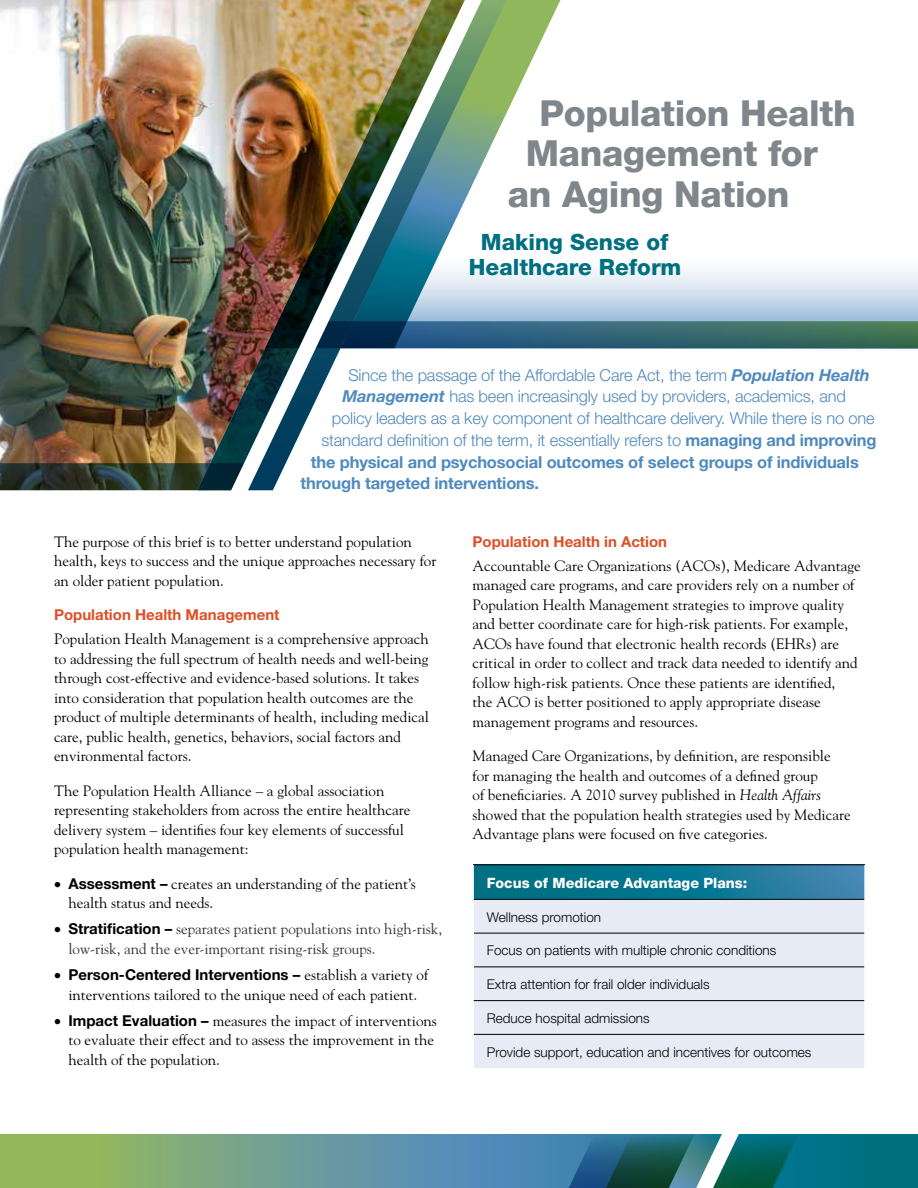
<style>
.page{position:relative;width:918px;height:1188px;background:#fff}
.page>*{position:absolute;margin:0;border:0;box-sizing:border-box;transform-origin:0 0}
.t1{font:800 36px "Helvetica Neue";letter-spacing:-.01em;color:#80878c}
.t2{font:800 22.5px/25.5px "Helvetica Neue";color:#006f80;text-align:center}
.t3{font:300 16.5px "Helvetica Neue";letter-spacing:-.01em;color:#4f8abe}
.t4{font:700 16.5px "Helvetica Neue";letter-spacing:-.01em;color:#4f8abe}
.t5{font:15px/19.5px "Goudy";color:#000}
.t6{font:15px/19.5px "Goudy";color:#333}
.t7{font:700 15px "Helvetica Neue";color:#dd4f26}
.t8{font:700 15px "Helvetica Neue";color:#000}
.t9{font:800 14.25px "Helvetica Neue";color:#fff}
.t10{font:300 13.5px "Helvetica Neue";color:#000}
.s1{font-weight:700;font-style:italic}
.s2{font-weight:700}
.s3{font-family:"Helvetica Neue";font-weight:700}
.s4{color:#000}
.s5{font-family:"Helvetica Neue";font-weight:700;color:#000}
.s6{font-family:"Goudy";font-weight:400}
.s7{font-style:italic}
</style>
<div class="page">
<svg style="left:0;top:1134px;width:918px;height:54px;background:#5c988d"></svg>
<img style="left:0;top:0;width:198px;height:307px">
<svg style="left:663px;top:269px;width:255px;height:38px"></svg>
<img style="left:0;top:307px;width:918px;height:183px">
<img style="left:198px;top:0;width:28px;height:490px">
<img style="left:226px;top:0;width:437px;height:491px">
<svg style="left:562px;top:1134px;width:236px;height:54px;background:#2b717c"></svg>
<svg style="left:474px;top:866px;width:391px;height:33px;background:#127793"></svg>
<div style="left:474px;top:900px;width:391px;height:168px;background:#e6ebf5"></div>
<hr style="left:474px;top:899px;width:391px;height:1px;background:#000">
<hr style="left:474px;top:933px;width:391px;height:1px;background:#000">
<hr style="left:474px;top:967px;width:391px;height:1px;background:#000">
<hr style="left:474px;top:1000px;width:391px;height:1px;background:#000">
<hr style="left:474px;top:1034px;width:391px;height:1px;background:#000">
<hr style="left:473px;top:865px;width:392px;height:1px;background:#000">
<hr style="left:473px;top:865px;width:1px;height:34px;background:#fff">
<h1 class="t1" style="left:539px;top:92px;width:318px">Population Health</h1>
<h1 class="t1" style="left:526px;top:132px;width:294px">Management for</h1>
<h1 class="t1" style="left:508px;top:173px;width:283px">an Aging Nation</h1>
<h2 class="t2" style="left:469px;top:229px;width:214px">Making Sense of<br>Healthcare Reform</h2>
<p class="t3" style="left:348px;top:365px;width:523px">Since the passage of the Affordable Care Act, the term <span class="s1">Population Health</span></p>
<p class="t3" style="left:342px;top:386px;width:505px"><span class="s1">Management</span> has been increasingly used by providers, academics, and</p>
<p class="t3" style="left:332px;top:408px;width:544px">policy leaders as a key component of healthcare delivery. While there is no one</p>
<p class="t3" style="left:321px;top:430px;width:557px">standard definition of the term, it essentially refers to <span class="s2">managing and improving</span></p>
<p class="t4" style="left:311px;top:452px;width:549px">the physical and psychosocial outcomes of select groups of individuals</p>
<p class="t4" style="left:300px;top:473px;width:240px">through targeted interventions.</p>
<p class="t5" style="left:54px;top:531px;width:384px">The purpose of this brief is to better understand population health, keys to success and the unique approaches necessary for an older patient population.</p>
<p class="t7" style="left:54px;top:606px;width:227px">Population Health Management</p>
<p class="t5" style="left:54px;top:629px;width:377px">Population Health Management is a comprehensive approach to addressing the full spectrum of health needs and well-being through cost-effective and evidence-based solutions. It takes into consideration that population health outcomes are the product of multiple determinants of health, including medical care, public health, genetics, behaviors, social factors and environmental factors.</p>
<p class="t5" style="left:54px;top:780px;width:358px">The Population Health Alliance – a global association representing stakeholders from across the entire healthcare delivery system – identifies four key elements of successful population health management:</p>
<p class="t5" style="left:68px;top:873px;width:349px;text-indent:-14px">• <span class="s3">Assessment –</span> creates an understanding of the patient’s health status and needs.</p>
<p class="t6" style="left:68px;top:919px;width:375px;text-indent:-14px"><span class="s4">•</span> <span class="s5">Stratification –</span> separates patient populations into high-risk, low-risk, and the ever-important rising-risk groups.</p>
<p class="t8" style="left:54px;top:965px;width:376px">• Person-Centered Interventions – <span class="s6">establish a variety of</span></p>
<p class="t5" style="left:68px;top:984px;width:350px">interventions tailored to the unique need of each patient.</p>
<p class="t5" style="left:68px;top:1010px;width:370px;text-indent:-14px">• <span class="s3">Impact Evaluation –</span> measures the impact of interventions to evaluate their effect and to assess the improvement in the health of the population.</p>
<p class="t7" style="left:472px;top:532px;width:196px">Population Health in Action</p>
<p class="t5" style="left:472px;top:555px;width:390px">Accountable Care Organizations (ACOs), Medicare Advantage managed care programs, and care providers rely on a number of Population Health Management strategies to improve quality and better coordinate care for high-risk patients. For example, ACOs have found that electronic health records (EHRs) are critical in order to collect and track data needed to identify and follow high-risk patients. Once these patients are identified,<br>the ACO is better positioned to apply appropriate disease management programs and resources.</p>
<p class="t5" style="left:472px;top:746px;width:380px">Managed Care Organizations, by definition, are responsible for managing the health and outcomes of a defined group<br>of beneficiaries. A 2010 survey published in <span class="s7">Health Affairs </span>showed that the population health strategies used by Medicare Advantage plans were focused on five categories.</p>
<p class="t9" style="left:487px;top:874px;width:262px">Focus of Medicare Advantage Plans:</p>
<p class="t10" style="left:487px;top:909px;width:116px">Wellness promotion</p>
<p class="t10" style="left:487px;top:942px;width:291px">Focus on patients with multiple chronic conditions</p>
<p class="t10" style="left:487px;top:976px;width:224px">Extra attention for frail older individuals</p>
<p class="t10" style="left:487px;top:1010px;width:164px">Reduce hospital admissions</p>
<p class="t10" style="left:487px;top:1044px;width:326px">Provide support, education and incentives for outcomes</p>
</div>
